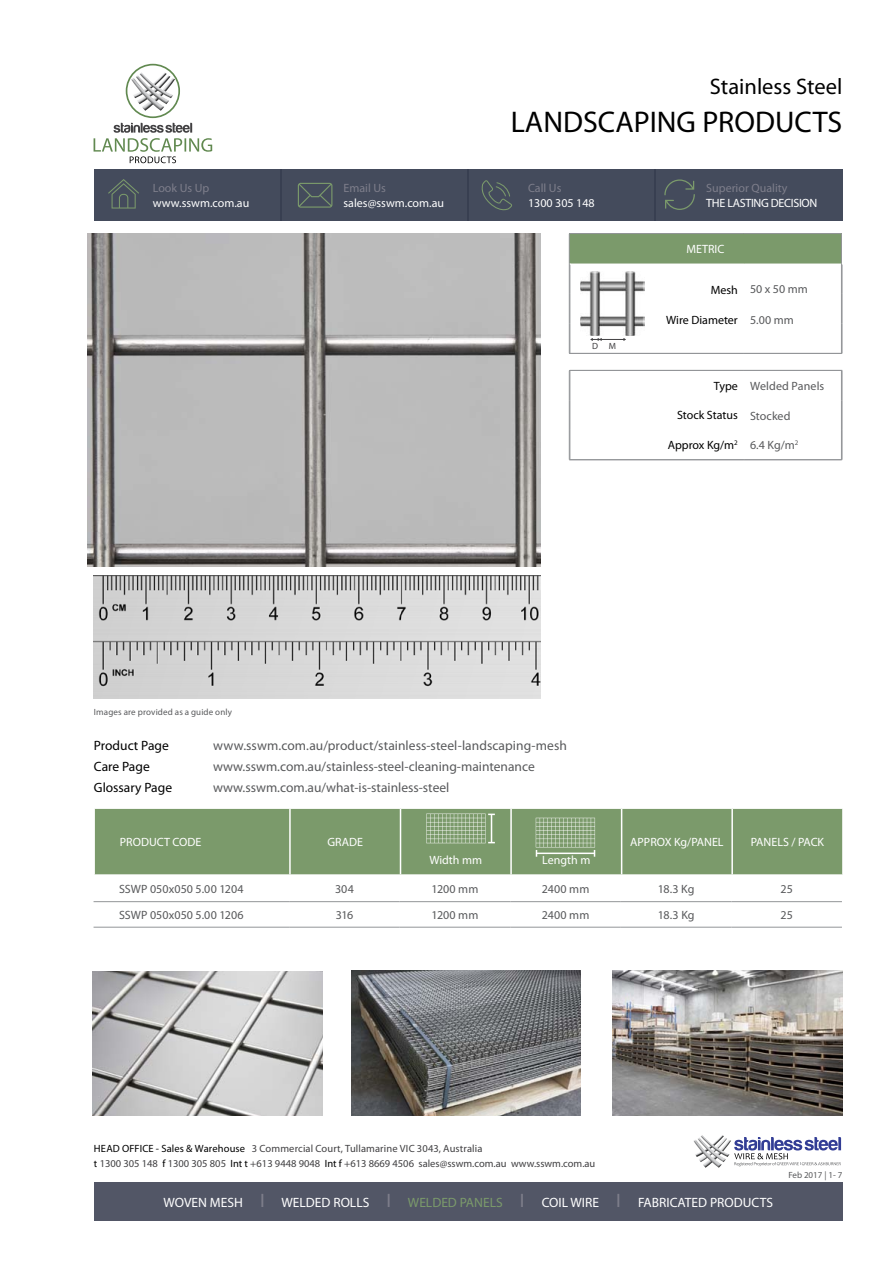
<style>
.page{position:relative;width:893px;height:1263px;background:#fff}
.page>*{position:absolute;margin:0;border:0;box-sizing:border-box;transform-origin:0 0}
.t1{font:30px "Myriad Pro";color:#000}
.t2{font:22.5px "Myriad Pro";color:#000}
.t3{font:13.5px "Myriad Pro";color:#58595b}
.t4{font:13.5px "Myriad Pro";color:#fff}
.t5{font:13.5px "Myriad Pro";color:#000}
.t6{font:12px "Myriad Pro";letter-spacing:.005em;color:#58595b}
.t7{font:12px "Myriad Pro";color:#fff}
.t8{font:12px "Myriad Pro";color:#000}
.t9{font:12px "Myriad Pro";color:#7e7e8b}
.t10{font:12px "Myriad Pro";letter-spacing:-.025em;color:#fff}
.t11{font:10.5px/15px "Myriad Pro";color:#414042}
.t12{font:9px "Myriad Pro";letter-spacing:.015em;color:#58595b}
.t13{font:9px "Myriad Pro";color:#414042}
.s1{color:#000}
.s2{font-size:19.5px;color:#7e7e8b}
.s3{color:#7b9a6b}
</style>
<div class="page">
<div style="left:95px;top:809px;width:747px;height:65px;background:#7b9a6b"></div>
<hr style="left:289px;top:809px;width:2px;height:65px;background:#fff">
<hr style="left:400px;top:809px;width:1px;height:65px;background:#fff">
<hr style="left:510px;top:809px;width:2px;height:65px;background:#fff">
<hr style="left:621px;top:809px;width:1px;height:65px;background:#fff">
<hr style="left:731px;top:809px;width:2px;height:65px;background:#fff">
<svg style="left:693px;top:1135px;width:148px;height:33px"></svg>
<div style="left:570px;top:234px;width:272px;height:30px;background:#b8c8af"></div>
<hr style="left:570px;top:370px;width:1px;height:30px;background:#939598">
<hr style="left:842px;top:370px;width:1px;height:30px;background:#939598">
<hr style="left:570px;top:400px;width:1px;height:30px;background:#939598">
<hr style="left:842px;top:400px;width:1px;height:30px;background:#939598">
<svg style="left:570px;top:430px;width:1px;height:29px"></svg>
<svg style="left:842px;top:430px;width:1px;height:29px"></svg>
<hr style="left:570px;top:264px;width:1px;height:30px;background:#939598">
<hr style="left:842px;top:264px;width:1px;height:30px;background:#939598">
<hr style="left:570px;top:294px;width:1px;height:30px;background:#939598">
<hr style="left:842px;top:294px;width:1px;height:30px;background:#939598">
<hr style="left:569px;top:264px;width:175px;height:1px;background:#fff">
<div style="left:94px;top:169px;width:748px;height:51px;background:#444b5c"></div>
<img style="left:94px;top:575px;width:446px;height:124px">
<svg style="left:536px;top:818px;width:59px;height:39px;background:#95ae88"></svg>
<hr style="left:280px;top:169px;width:2px;height:51px;background:#383f51">
<hr style="left:467px;top:169px;width:2px;height:51px;background:#383f51">
<hr style="left:654px;top:169px;width:2px;height:51px;background:#383f51">
<svg style="left:664px;top:179px;width:31px;height:31px"></svg>
<svg style="left:298px;top:183px;width:34px;height:25px"></svg>
<svg style="left:481px;top:180px;width:31px;height:30px"></svg>
<svg style="left:108px;top:179px;width:31px;height:30px"></svg>
<img style="left:581px;top:272px;width:63px;height:64px">
<svg style="left:590px;top:338px;width:36px;height:3px"></svg>
<svg style="left:426px;top:814px;width:69px;height:29px;background:#95ae88"></svg>
<svg style="left:94px;top:64px;width:118px;height:99px"></svg>
<div style="left:94px;top:1182px;width:748px;height:38px;background:#525666"></div>
<img style="left:351px;top:971px;width:230px;height:144px">
<img style="left:612px;top:971px;width:230px;height:144px">
<div style="left:569px;top:234px;width:272px;height:29px;background:#7b9a6b"></div>
<svg style="left:841px;top:234px;width:1px;height:29px"></svg>
<hr style="left:569px;top:370px;width:175px;height:1px;background:#939598">
<svg style="left:569px;top:371px;width:1px;height:29px"></svg>
<hr style="left:744px;top:370px;width:98px;height:1px;background:#939598">
<svg style="left:841px;top:371px;width:1px;height:29px"></svg>
<hr style="left:569px;top:400px;width:1px;height:30px;background:#939598">
<hr style="left:841px;top:400px;width:1px;height:30px;background:#939598">
<hr style="left:569px;top:430px;width:1px;height:30px;background:#939598">
<hr style="left:841px;top:430px;width:1px;height:30px;background:#939598">
<hr style="left:569px;top:459px;width:175px;height:1px;background:#939598">
<hr style="left:744px;top:459px;width:98px;height:1px;background:#939598">
<hr style="left:569px;top:233px;width:175px;height:1px;background:#939598">
<svg style="left:569px;top:234px;width:1px;height:29px"></svg>
<hr style="left:744px;top:233px;width:98px;height:1px;background:#939598">
<hr style="left:569px;top:263px;width:1px;height:30px;background:#939598">
<hr style="left:841px;top:263px;width:1px;height:30px;background:#939598">
<hr style="left:569px;top:293px;width:1px;height:31px;background:#939598">
<hr style="left:841px;top:293px;width:1px;height:31px;background:#939598">
<svg style="left:569px;top:324px;width:2px;height:29px"></svg>
<svg style="left:841px;top:324px;width:2px;height:29px"></svg>
<hr style="left:569px;top:353px;width:175px;height:1px;background:#939598">
<hr style="left:744px;top:353px;width:98px;height:1px;background:#939598">
<img style="left:93px;top:971px;width:230px;height:144px">
<img style="left:88px;top:234px;width:452px;height:332px">
<hr style="left:94px;top:901px;width:195px;height:1px;background:#939598">
<hr style="left:289px;top:901px;width:111px;height:1px;background:#939598">
<hr style="left:400px;top:901px;width:110px;height:1px;background:#939598">
<hr style="left:510px;top:901px;width:111px;height:1px;background:#939598">
<hr style="left:621px;top:901px;width:110px;height:1px;background:#939598">
<hr style="left:731px;top:901px;width:111px;height:1px;background:#939598">
<hr style="left:94px;top:927px;width:195px;height:1px;background:#939598">
<hr style="left:289px;top:927px;width:111px;height:1px;background:#939598">
<hr style="left:400px;top:927px;width:110px;height:1px;background:#939598">
<hr style="left:510px;top:927px;width:111px;height:1px;background:#939598">
<hr style="left:621px;top:927px;width:110px;height:1px;background:#939598">
<hr style="left:731px;top:927px;width:111px;height:1px;background:#939598">
<p class="t9" style="left:153px;top:180px;width:58px">Look Us Up</p>
<p class="t7" style="left:153px;top:195px;width:98px">www.sswm.com.au</p>
<p class="t9" style="left:344px;top:181px;width:44px">Email Us</p>
<p class="t7" style="left:344px;top:196px;width:102px">sales@sswm.com.au</p>
<h2 class="t2" style="left:710px;top:73px;width:134px">Stainless Steel</h2>
<h1 class="t1" style="left:511px;top:103px;width:333px">LANDSCAPING PRODUCTS</h1>
<p class="t9" style="left:528px;top:181px;width:35px">Call Us</p>
<p class="t7" style="left:528px;top:196px;width:68px">1300 305 148</p>
<p class="t13" style="left:592px;top:341px;width:25px">D M</p>
<p class="t9" style="left:706px;top:180px;width:83px">Superior Quality</p>
<p class="t10" style="left:706px;top:195px;width:113px">THE LASTING DECISION</p>
<p class="t7" style="left:686px;top:242px;width:39px">METRIC</p>
<p class="t8" style="left:711px;top:282px;width:29px">Mesh</p>
<p class="t8" style="left:666px;top:312px;width:73px">Wire Diameter</p>
<p class="t6" style="left:750px;top:282px;width:59px">50 x 50 mm</p>
<p class="t6" style="left:750px;top:312px;width:45px">5.00 mm</p>
<p class="t8" style="left:714px;top:378px;width:25px">Type</p>
<p class="t8" style="left:677px;top:408px;width:62px">Stock Status</p>
<p class="t8" style="left:668px;top:438px;width:72px">Approx Kg/m<sup>2</sup></p>
<p class="t6" style="left:750px;top:379px;width:76px">Welded Panels</p>
<p class="t6" style="left:750px;top:408px;width:42px">Stocked</p>
<p class="t6" style="left:750px;top:438px;width:50px">6.4 Kg/m<sup>2</sup></p>
<p class="t12" style="left:94px;top:706px;width:140px">Images are provided as a guide only</p>
<p class="t5" style="left:94px;top:737px;width:76px">Product Page</p>
<p class="t3" style="left:213px;top:737px;width:355px">www.sswm.com.au/product/stainless-steel-landscaping-mesh</p>
<p class="t5" style="left:94px;top:758px;width:57px">Care Page</p>
<p class="t3" style="left:213px;top:758px;width:323px">www.sswm.com.au/stainless-steel-cleaning-maintenance</p>
<p class="t5" style="left:94px;top:779px;width:80px">Glossary Page</p>
<p class="t3" style="left:213px;top:779px;width:238px">www.sswm.com.au/what-is-stainless-steel</p>
<p class="t7" style="left:120px;top:835px;width:83px">PRODUCT CODE</p>
<p class="t7" style="left:327px;top:835px;width:37px">GRADE</p>
<p class="t7" style="left:429px;top:853px;width:54px">Width mm</p>
<p class="t7" style="left:542px;top:853px;width:50px">Length m</p>
<p class="t7" style="left:630px;top:835px;width:95px">APPROX Kg/PANEL</p>
<p class="t7" style="left:751px;top:835px;width:75px">PANELS / PACK</p>
<p class="t6" style="left:119px;top:882px;width:126px">SSWP 050x050 5.00 1204</p>
<p class="t6" style="left:335px;top:882px;width:20px">304</p>
<p class="t6" style="left:432px;top:882px;width:48px">1200 mm</p>
<p class="t6" style="left:542px;top:882px;width:49px">2400 mm</p>
<p class="t6" style="left:658px;top:882px;width:38px">18.3 Kg</p>
<p class="t6" style="left:780px;top:882px;width:14px">25</p>
<p class="t6" style="left:119px;top:907px;width:126px">SSWP 050x050 5.00 1206</p>
<p class="t6" style="left:336px;top:907px;width:19px">316</p>
<p class="t6" style="left:432px;top:907px;width:48px">1200 mm</p>
<p class="t6" style="left:542px;top:907px;width:49px">2400 mm</p>
<p class="t6" style="left:658px;top:907px;width:38px">18.3 Kg</p>
<p class="t6" style="left:780px;top:907px;width:14px">25</p>
<p class="t11" style="left:94px;top:1140px;width:503px"><span class="s1">HEAD OFFICE - Sales &amp; Warehouse</span> 3 Commercial Court, Tullamarine VIC 3043, Australia<br><span class="s1">t</span> 1300 305 148 <span class="s1">f</span> 1300 305 805 <span class="s1">Int t</span> +613 9448 9048 <span class="s1">Int f</span> +613 8669 4506 sales@sswm.com.au www.sswm.com.au</p>
<p class="t4" style="left:163px;top:1194px;width:363px">WOVEN MESH <span class="s2">I</span> WELDED ROLLS <span class="s2">I</span> <span class="s3">WELDED PANELS</span> <span class="s2">I</span></p>
<p class="t4" style="left:542px;top:1194px;width:81px">COIL WIRE <span class="s2">I</span></p>
<p class="t4" style="left:638px;top:1194px;width:136px">FABRICATED PRODUCTS</p>
<p class="t12" style="left:788px;top:1170px;width:55px">Feb 2017 | 1- 7</p>
</div>
